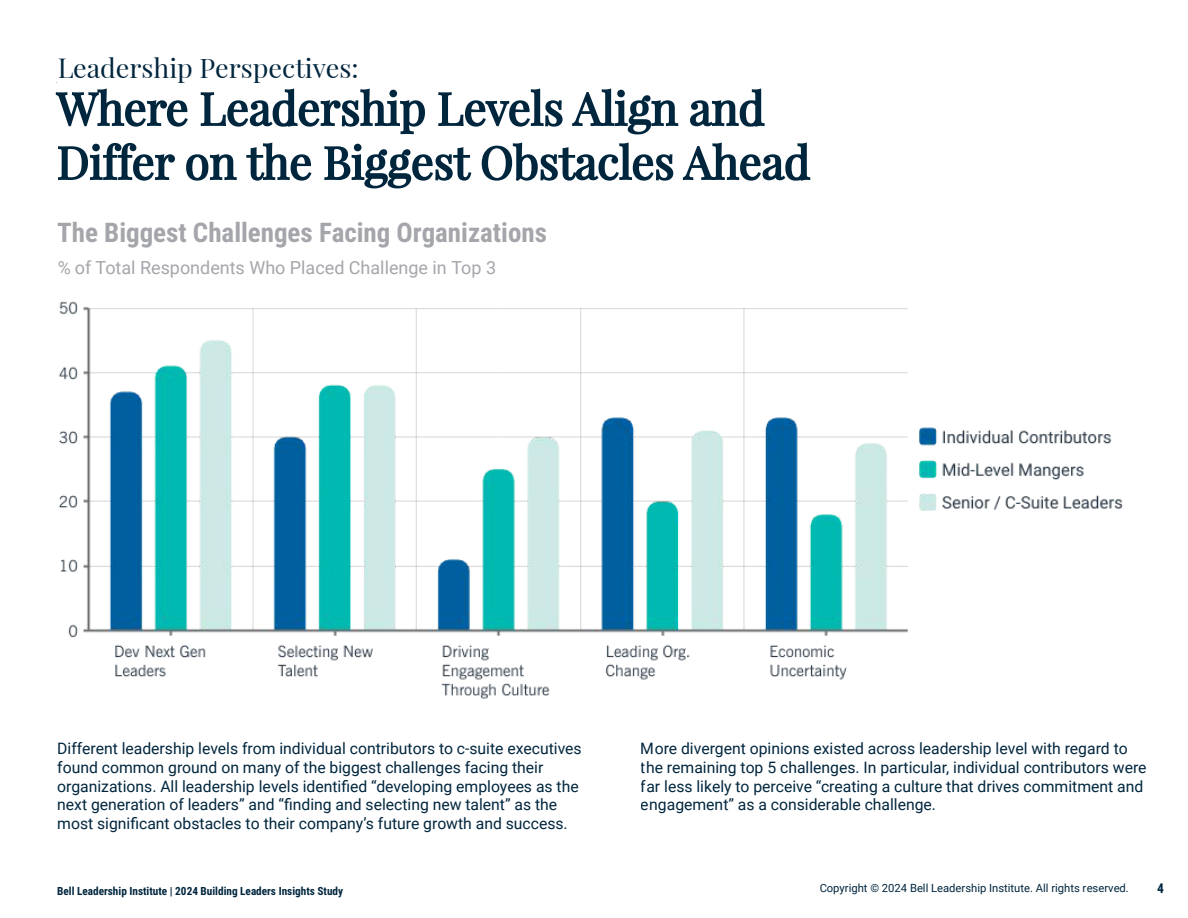
<style>
.page{position:relative;width:1188px;height:918px;background:#fff}
.page>*{position:absolute;margin:0;border:0;box-sizing:border-box;transform-origin:0 0}
.t1{font:700 27px "Roboto Condensed";color:#a5a6ab}
.t2{font:27px "Playfair Display";color:#00263e}
.t3{font:18px "Roboto";color:#a5a6ab}
.t4{font:15.75px/18.8px "Roboto";color:#00263e}
.t5{font:700 13.5px "Roboto Condensed";color:#00263e}
.t6{font:11.25px "Roboto";color:#00263e}
.t7{font:700 11.25px "Roboto Condensed";color:#00263e}
</style>
<div class="page">
<svg style="left:56px;top:88px;width:709px;height:46px"></svg>
<svg style="left:58px;top:142px;width:752px;height:46px"></svg>
<img style="left:58px;top:301px;width:1065px;height:398px">
<h1 class="t2" style="left:57px;top:51px;width:303px">Leadership Perspectives:</h1>
<h1 class="t1" style="left:57px;top:217px;width:491px">The Biggest Challenges Facing Organizations</h1>
<p class="t3" style="left:57px;top:258px;width:440px">% of Total Respondents Who Placed Challenge in Top 3</p>
<p class="t4" style="left:57px;top:739px;width:526px">Different leadership levels from individual contributors to c-suite executives found common ground on many of the biggest challenges facing their organizations. All leadership levels identi ed “developing employees as the next generation of leaders” and “</p>
<p class="t4" style="left:293px;top:795px;width:266px">nding and selecting new talent” as the</p>
<p class="t4" style="left:57px;top:814px;width:75px">most signi</p>
<p class="t4" style="left:139px;top:814px;width:430px">cant obstacles to their company’s future growth and success.</p>
<p class="t7" style="left:57px;top:885px;width:287px">Bell Leadership Institute | 2024 Building Leaders Insights Study</p>
<p class="t4" style="left:641px;top:739px;width:507px">More divergent opinions existed across leadership level with regard to the remaining top 5 challenges. In particular, individual contributors were far less likely to perceive “creating a culture that drives commitment and engagement” as a considerable challenge.</p>
<p class="t6" style="left:820px;top:882px;width:311px">Copyright © 2024 Bell Leadership Institute. All rights reserved.</p>
<p class="t5" style="left:1157px;top:881px;width:8px">4</p>
</div>
